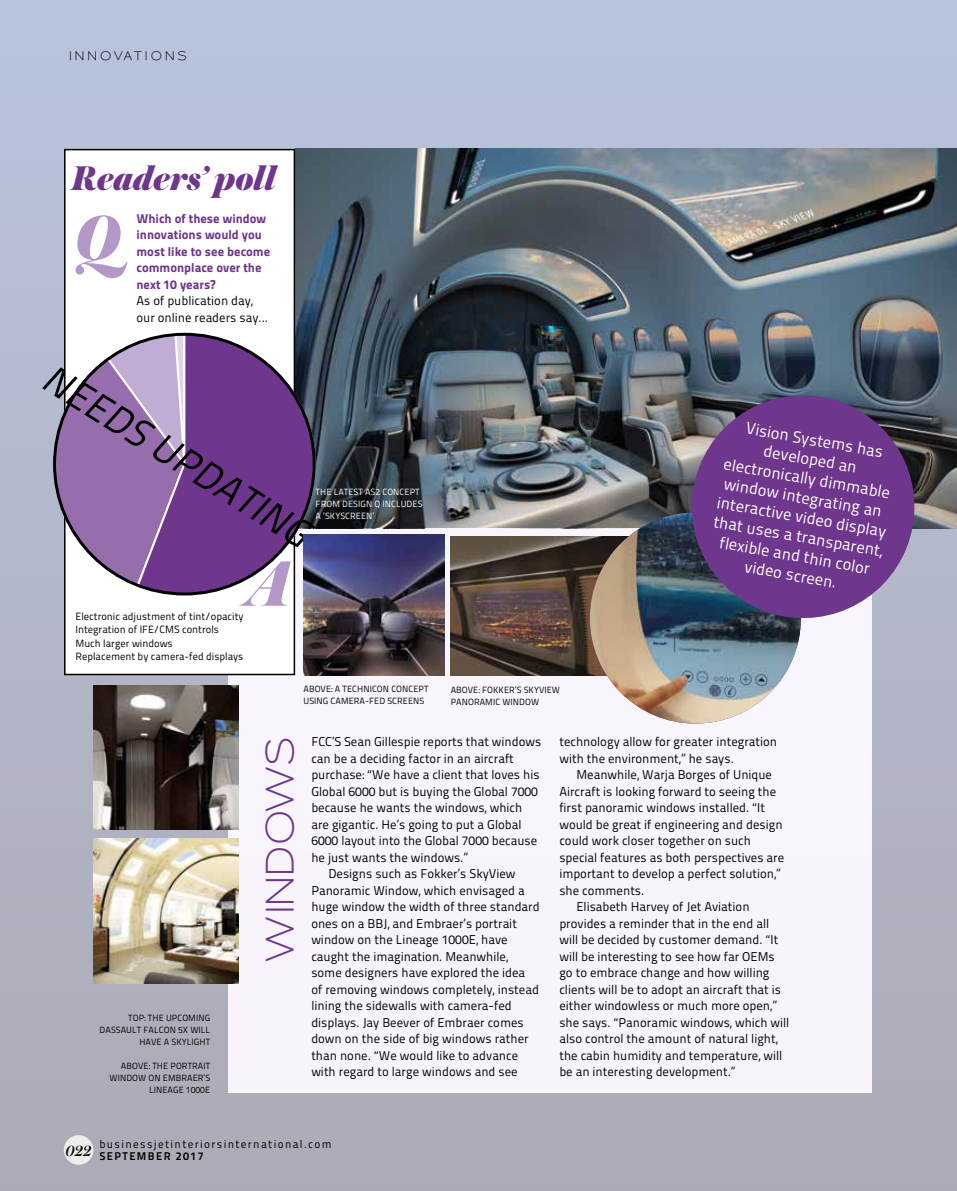
<style>
.page{position:relative;width:957px;height:1191px;background:#fff}
.page>*{position:absolute;margin:0;border:0;box-sizing:border-box;transform-origin:0 0}
.t1{font:italic 900 67.35px "Austin";color:#b297c7}
.t2{font:italic 39.45px "Titillium Maps 29 L 400 wt";color:#000}
.t3{font:600 37.5px "Sansumi";letter-spacing:-.02em;color:#6e368c}
.t4{font:italic 900 36px "Austin";color:#6e368c}
.t5{font:16.5px/19.5px "Titillium Maps 29 L 400 wt";color:#fff;text-align:center}
.t6{font:12.75px/16.5px "Titillium Maps 29 L 400 wt";color:#000}
.t7{font:12.75px/16.5px "Titillium Maps 29 L 999 wt";color:#6e368c}
.t8{font:600 12px "Sansumi";letter-spacing:.185em;color:#000}
.t9{font:11.25px "Titillium Maps 29 L 400 wt";letter-spacing:.12em;color:#000}
.t10{font:11.25px "Titillium Maps 29 L 800 wt";letter-spacing:.12em;color:#000}
.t11{font:10.5px/13.5px "Titillium Maps 29 L 400 wt";color:#000}
.t12{font:9px/12px "Titillium Maps 29 L 400 wt";letter-spacing:.01em;color:#000}
.t13{font:9px/12px "Titillium Maps 29 L 400 wt";letter-spacing:.01em;color:#fff}
</style>
<div class="page">
<div style="left:0;top:0;width:957px;height:1191px;background:linear-gradient(to bottom,#b8c4dd,#adabb6)"></div>
<div style="left:64px;top:1135px;width:29px;height:29px;background:#ededed;border-radius:50%"></div>
<img style="left:295px;top:149px;width:662px;height:380px">
<div style="left:229px;top:529px;width:643px;height:564px;background:#f9f4fc"></div>
<div style="left:65px;top:150px;width:229px;height:524px;background:#fff"></div>
<div style="left:64px;top:149px;width:231px;height:526px;border:2px solid #000"></div>
<svg style="left:37px;top:332px;width:98px;height:256px"></svg>
<svg style="left:135px;top:332px;width:181px;height:264px;background:#845d9c"></svg>
<img style="left:94px;top:685px;width:144px;height:145px">
<img style="left:303px;top:534px;width:141px;height:141px">
<img style="left:451px;top:536px;width:177px;height:139px">
<img style="left:94px;top:838px;width:144px;height:145px">
<img style="left:590px;top:512px;width:211px;height:211px;border-radius:105px">
<svg style="left:683px;top:386px;width:240px;height:241px;background:#6a4885"></svg>
<p class="t8" style="left:68px;top:49px;width:120px">INNOVATIONS</p>
<h3 class="t4" style="left:72px;top:151px;width:205px">Readers’ poll</h3>
<h1 class="t1" style="left:76px;top:188px;width:47px">Q</h1>
<p class="t7" style="left:136px;top:209px;width:135px">Which of these window innovations would you most like to see become commonplace over the next 10 years?</p>
<p class="t6" style="left:136px;top:292px;width:133px">As of publication day, our online readers say...</p>
<h2 class="t2" style="left:62px;top:350px;width:309px;rotate:32deg">NEEDS UPDATING</h2>
<p class="t13" style="left:316px;top:485px;width:108px">THE LATEST AS2 CONCEPT<br>FROM DESIGN Q INCLUDES<br>A ‘SKYSCREEN’</p>
<h1 class="t1" style="left:248px;top:533px;width:45px">A</h1>
<p class="t11" style="left:75px;top:622px;width:169px">Integration of IFE/CMS controls<br>Much larger windows<br>Replacement by camera-fed displays</p>
<p class="t11" style="left:75px;top:609px;width:169px">Electronic adjustment of tint/opacity</p>
<p class="t12" style="left:303px;top:682px;width:127px">ABOVE: A TECHNICON CONCEPT<br>USING CAMERA-FED SCREENS</p>
<p class="t12" style="left:451px;top:683px;width:111px">ABOVE: FOKKER’S SKYVIEW<br>PANORAMIC WINDOW</p>
<p class="t5" style="left:732px;top:414px;width:173px;rotate:10deg">Vision Systems has developed an electronically dimmable window integrating an interactive video display that uses a transparent, flexible and thin color video screen.</p>
<p class="t12" style="left:100px;top:1011px;width:112px;text-align:right">TOP: THE UPCOMING<br>DASSAULT FALCON 5X WILL<br>HAVE A SKYLIGHT</p>
<p class="t12" style="left:110px;top:1059px;width:102px;text-align:right">ABOVE: THE PORTRAIT<br>WINDOW ON EMBRAER’S<br>LINEAGE 1000E</p>
<h3 class="t3" style="left:260px;top:961px;width:226px;rotate:-90deg">WINDOWS</h3>
<p class="t6" style="left:311px;top:732px;width:231px">FCC’S Sean Gillespie reports that windows</p>
<p class="t6" style="left:311px;top:749px;width:204px">can be a deciding factor in an aircraft</p>
<p class="t6" style="left:311px;top:765px;width:230px">purchase: “We have a client that loves his</p>
<p class="t6" style="left:311px;top:782px;width:228px">Global 6000 but is buying the Global 7000</p>
<p class="t6" style="left:311px;top:798px;width:212px">because he wants the windows, which</p>
<p class="t6" style="left:311px;top:815px;width:212px">are gigantic. He’s going to put a Global</p>
<p class="t6" style="left:311px;top:831px;width:227px">6000 layout into the Global 7000 because</p>
<p class="t6" style="left:311px;top:848px;width:158px">he just wants the windows.”</p>
<p class="t6" style="left:328px;top:864px;width:189px">Designs such as Fokker’s SkyView</p>
<p class="t6" style="left:311px;top:881px;width:215px">Panoramic Window, which envisaged a</p>
<p class="t6" style="left:311px;top:897px;width:230px">huge window the width of three standard</p>
<p class="t6" style="left:311px;top:914px;width:207px">ones on a BBJ, and Embraer’s portrait</p>
<p class="t6" style="left:311px;top:930px;width:198px">window on the Lineage 1000E, have</p>
<p class="t6" style="left:311px;top:947px;width:198px">caught the imagination. Meanwhile,</p>
<p class="t6" style="left:311px;top:963px;width:215px">some designers have explored the idea</p>
<p class="t6" style="left:311px;top:980px;width:229px">of removing windows completely, instead</p>
<p class="t6" style="left:311px;top:996px;width:202px">lining the sidewalls with camera-fed</p>
<p class="t6" style="left:311px;top:1013px;width:214px">displays. Jay Beever of Embraer comes</p>
<p class="t6" style="left:311px;top:1029px;width:219px">down on the side of big windows rather</p>
<p class="t6" style="left:311px;top:1046px;width:208px">than none. “We would like to advance</p>
<p class="t6" style="left:311px;top:1062px;width:208px">with regard to large windows and see</p>
<p class="t9" style="left:99px;top:1135px;width:233px">businessjetinteriorsinternational.com</p>
<p class="t10" style="left:66px;top:1147px;width:139px"><sup>022</sup> SEPTEMBER 2017</p>
<p class="t6" style="left:559px;top:732px;width:219px">technology allow for greater integration with the environment,” he says.</p>
<p class="t6" style="left:576px;top:765px;width:197px">Meanwhile, Warja Borges of Unique</p>
<p class="t6" style="left:559px;top:782px;width:218px">Aircraft is looking forward to seeing the</p>
<p class="t6" style="left:559px;top:798px;width:207px">first panoramic windows installed. “It</p>
<p class="t6" style="left:559px;top:815px;width:225px">would be great if engineering and design</p>
<p class="t6" style="left:559px;top:831px;width:193px">could work closer together on such</p>
<p class="t6" style="left:559px;top:848px;width:226px">special features as both perspectives are</p>
<p class="t6" style="left:559px;top:864px;width:223px">important to develop a perfect solution,”</p>
<p class="t6" style="left:559px;top:881px;width:86px">she comments.</p>
<p class="t6" style="left:576px;top:897px;width:175px">Elisabeth Harvey of Jet Aviation</p>
<p class="t6" style="left:559px;top:914px;width:211px">provides a reminder that in the end all</p>
<p class="t6" style="left:559px;top:930px;width:220px">will be decided by customer demand. “It</p>
<p class="t6" style="left:559px;top:947px;width:217px">will be interesting to see how far OEMs</p>
<p class="t6" style="left:559px;top:963px;width:212px">go to embrace change and how willing</p>
<p class="t6" style="left:559px;top:980px;width:223px">clients will be to adopt an aircraft that is</p>
<p class="t6" style="left:559px;top:996px;width:219px">either windowless or much more open,”</p>
<p class="t6" style="left:559px;top:1013px;width:231px">she says. “Panoramic windows, which will</p>
<p class="t6" style="left:559px;top:1029px;width:220px">also control the amount of natural light,</p>
<p class="t6" style="left:559px;top:1046px;width:224px">the cabin humidity and temperature, will</p>
<p class="t6" style="left:559px;top:1062px;width:178px">be an interesting development.”</p>
</div>
